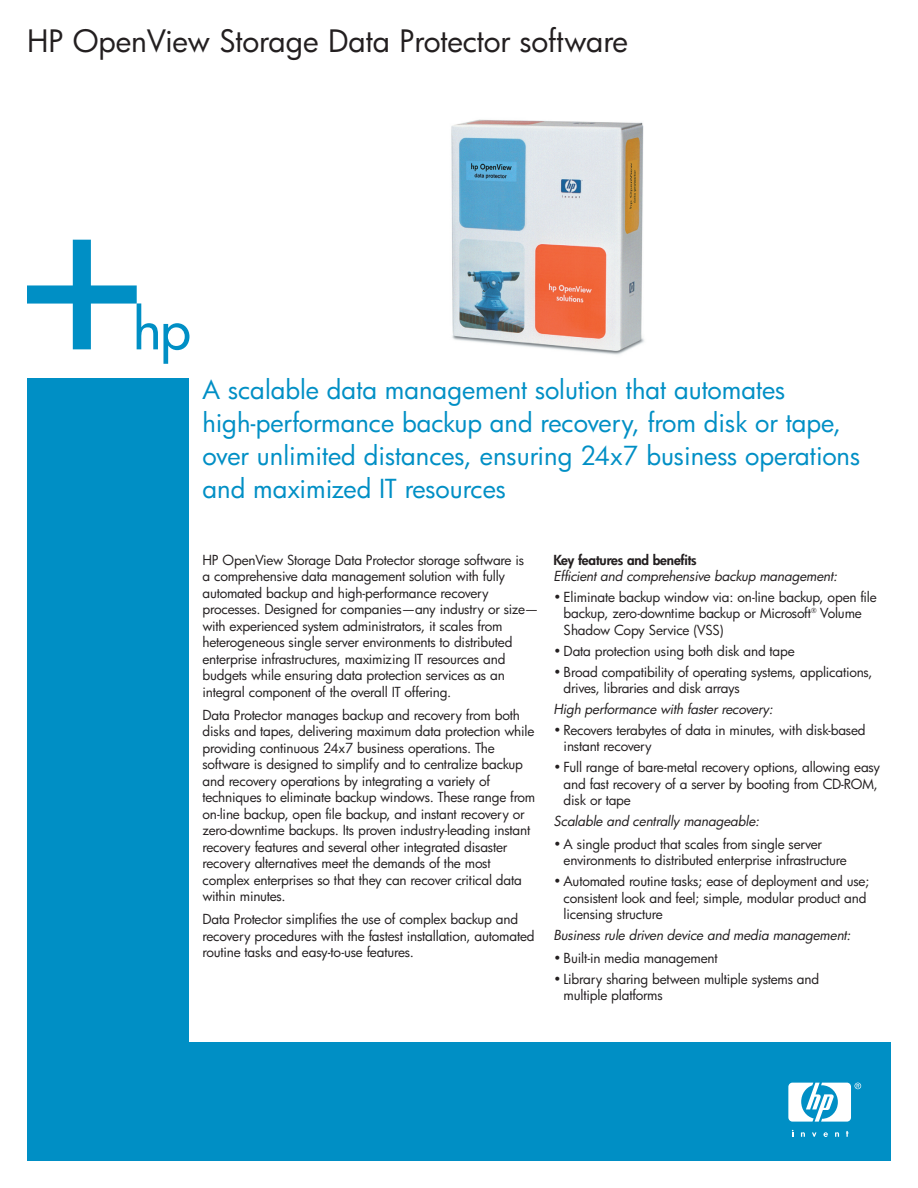
<style>
.page{position:relative;width:918px;height:1188px;background:#fff}
.page>*{position:absolute;margin:0;border:0;box-sizing:border-box;transform-origin:0 0}
.t1{font:30px "Futura";letter-spacing:-.005em;color:#231f20}
.t2{font:25.5px/33px "Futura";color:#008fc5}
.t3{font:13.5px/16.5px "Futura";letter-spacing:-.015em;color:#231f20}
.t4{font:italic 13.5px "Futura";letter-spacing:-.015em;color:#231f20}
.t5{font:800 13.5px "Futura";letter-spacing:-.01em;color:#231f20}
</style>
<div class="page">
<div style="left:27px;top:1043px;width:864px;height:118px;background:#008fc5"></div>
<div style="left:27px;top:378px;width:162px;height:688px;background:#008fc5"></div>
<svg style="left:27px;top:240px;width:162px;height:124px"></svg>
<svg style="left:812px;top:1132px;width:4px;height:5px"></svg>
<svg style="left:801px;top:1132px;width:4px;height:5px"></svg>
<svg style="left:835px;top:1132px;width:4px;height:5px"></svg>
<svg style="left:824px;top:1132px;width:4px;height:5px"></svg>
<svg style="left:846px;top:1131px;width:3px;height:6px"></svg>
<svg style="left:788px;top:1083px;width:73px;height:39px"></svg>
<img style="left:451px;top:119px;width:193px;height:236px">
<h1 class="t1" style="left:27px;top:27px;width:603px">HP OpenView Storage Data Protector software</h1>
<h2 class="t2" style="left:202px;top:375px;width:659px">A scalable data management solution that automates high-performance backup and recovery, from disk or tape, over unlimited distances, ensuring 24x7 business operations and maximized IT resources</h2>
<p class="t3" style="left:202px;top:553px;width:337px">HP OpenView Storage Data Protector storage software is<br>a comprehensive data management solution with fully automated backup and high-performance recovery processes. Designed for companies—any industry or size— with experienced system administrators, it scales from heterogeneous single server environments to distributed enterprise infrastructures, maximizing IT resources and budgets while ensuring data protection services as an integral component of the overall IT offering.</p>
<p class="t3" style="left:202px;top:708px;width:334px">Data Protector manages backup and recovery from both disks and tapes, delivering maximum data protection while providing continuous 24x7 business operations. The software is designed to simplify and to centralize backup and recovery operations by integrating a variety of techniques to eliminate backup windows. These range from on-line backup, open file backup, and instant recovery or zero-downtime backups. Its proven industry-leading instant recovery features and several other integrated disaster recovery alternatives meet the demands of the most complex enterprises so that they can recover critical data within minutes.</p>
<p class="t3" style="left:202px;top:912px;width:334px">Data Protector simplifies the use of complex backup and recovery procedures with the fastest installation, automated routine tasks and easy-to-use features.</p>
<p class="t5" style="left:554px;top:553px;width:145px">Key features and benefits</p>
<p class="t4" style="left:554px;top:570px;width:285px">Efficient and comprehensive backup management:</p>
<p class="t3" style="left:564px;top:590px;width:315px;text-indent:-10px">• Eliminate backup window via: on-line backup, open file backup, zero-downtime backup or Microsoft<sup>®</sup> Volume<br>Shadow Copy Service (VSS)</p>
<p class="t3" style="left:553px;top:644px;width:243px">• Data protection using both disk and tape</p>
<p class="t3" style="left:564px;top:665px;width:311px;text-indent:-10px">• Broad compatibility of operating systems, applications, drives, libraries and disk arrays</p>
<p class="t4" style="left:553px;top:703px;width:221px">High performance with faster recovery:</p>
<p class="t3" style="left:564px;top:723px;width:304px;text-indent:-10px">• Recovers terabytes of data in minutes, with disk-based instant recovery</p>
<p class="t3" style="left:564px;top:760px;width:318px;text-indent:-10px">• Full range of bare-metal recovery options, allowing easy and fast recovery of a server by booting from CD-ROM, disk or tape</p>
<p class="t4" style="left:553px;top:815px;width:207px">Scalable and centrally manageable:</p>
<p class="t3" style="left:564px;top:837px;width:285px;text-indent:-10px">• A single product that scales from single server environments to distributed enterprise infrastructure</p>
<p class="t3" style="left:564px;top:874px;width:307px;text-indent:-10px">• Automated routine tasks; ease of deployment and use; consistent look and feel; simple, modular product and licensing structure</p>
<p class="t4" style="left:553px;top:929px;width:299px">Business rule driven device and media management:</p>
<p class="t3" style="left:553px;top:951px;width:166px">• Built-in media management</p>
<p class="t3" style="left:564px;top:972px;width:257px;text-indent:-10px">• Library sharing between multiple systems and multiple platforms</p>
</div>
